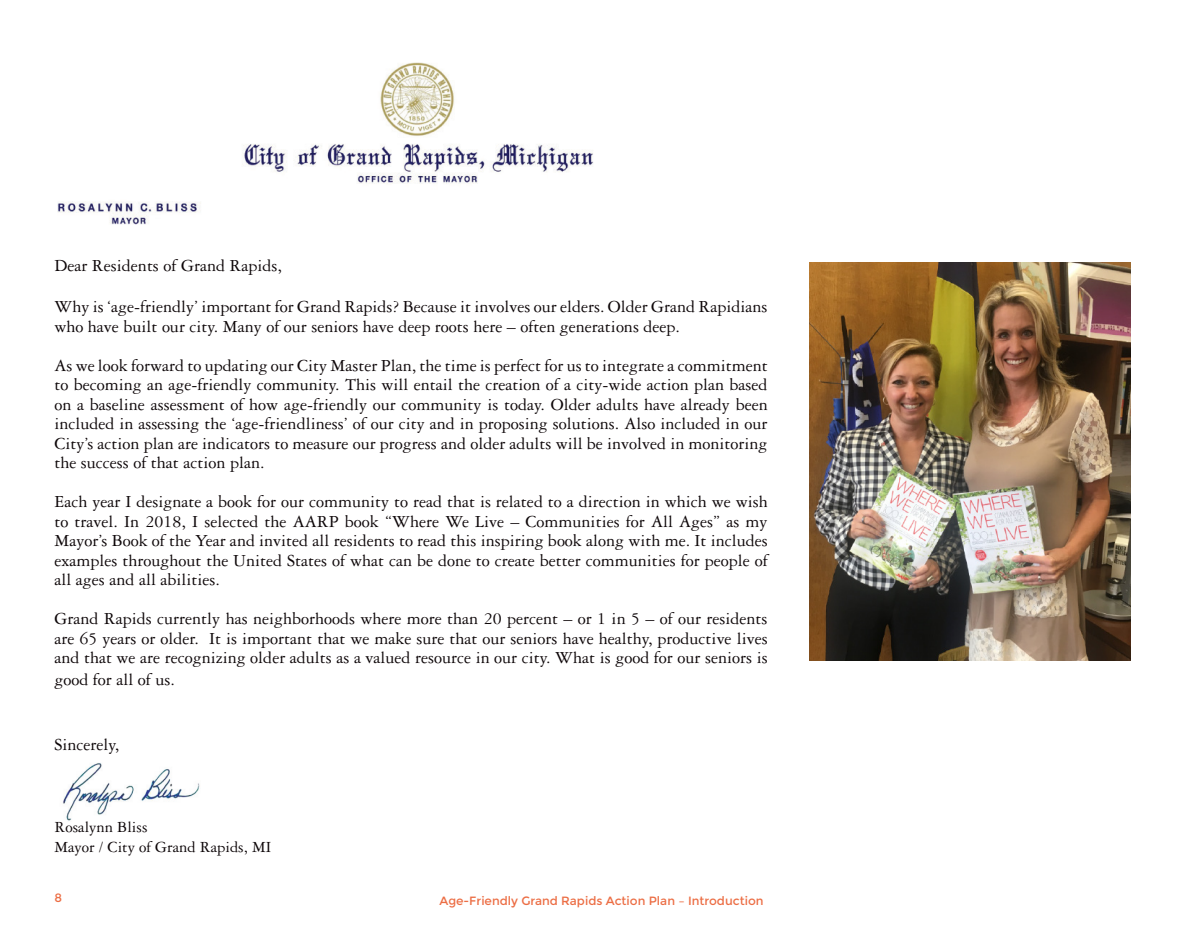
<style>
.page{position:relative;width:1192px;height:931px;background:#fff}
.page>*{position:absolute;margin:0;border:0;box-sizing:border-box;transform-origin:0 0}
.t1{font:18px/19.5px "Garamond 3 LT Std";color:#0d0608;text-align:justify}
.t2{font:16.5px "Garamond 3 LT Std";color:#0d0608}
.t3{font:12px "Montserrat";color:#ec6e45}
</style>
<div class="page">
<img style="left:63px;top:763px;width:137px;height:58px">
<img style="left:809px;top:262px;width:321px;height:399px">
<img style="left:57px;top:62px;width:537px;height:163px">
<p class="t1" style="left:54px;top:256px;width:229px">Dear Residents of Grand Rapids,</p>
<p class="t1" style="left:54px;top:297px;width:714px">Why is ‘age-friendly’ important for Grand Rapids? Because it involves our elders. Older Grand Rapidians who have built our city. Many of our seniors have deep roots here – often generations deep.</p>
<p class="t1" style="left:54px;top:355px;width:714px">As we look forward to updating our City Master Plan, the time is perfect for us to integrate a commitment to becoming an age-friendly community. This will entail the creation of a city-wide action plan based on a baseline assessment of how age-friendly our community is today. Older adults have already been included in assessing the ‘age-friendliness’ of our city and in proposing solutions. Also included in our City’s action plan are indicators to measure our progress and older adults will be involved in monitoring the success of that action plan.</p>
<p class="t1" style="left:54px;top:492px;width:714px">Each year I designate a book for our community to read that is related to a direction in which we wish to travel. In 2018, I selected the AARP book “Where We Live – Communities for All Ages” as my Mayor’s Book of the Year and invited all residents to read this inspiring book along with me. It includes examples throughout the United States of what can be done to create better communities for people of all ages and all abilities.</p>
<p class="t1" style="left:54px;top:609px;width:714px">Grand Rapids currently has neighborhoods where more than 20 percent – or 1 in 5 – of our residents are 65 years or older. It is important that we make sure that our seniors have healthy, productive lives and that we are recognizing older adults as a valued resource in our city. What is good for our seniors is</p>
<p class="t1" style="left:54px;top:670px;width:122px">good for all of us.</p>
<p class="t1" style="left:54px;top:734px;width:66px">Sincerely,</p>
<p class="t2" style="left:54px;top:818px;width:95px">Rosalynn Bliss</p>
<p class="t2" style="left:54px;top:838px;width:218px">Mayor / City of Grand Rapids, MI</p>
<p class="t3" style="left:54px;top:891px;width:9px">8</p>
<p class="t3" style="left:439px;top:894px;width:325px">Age-Friendly Grand Rapids Action Plan – Introduction</p>
</div>
